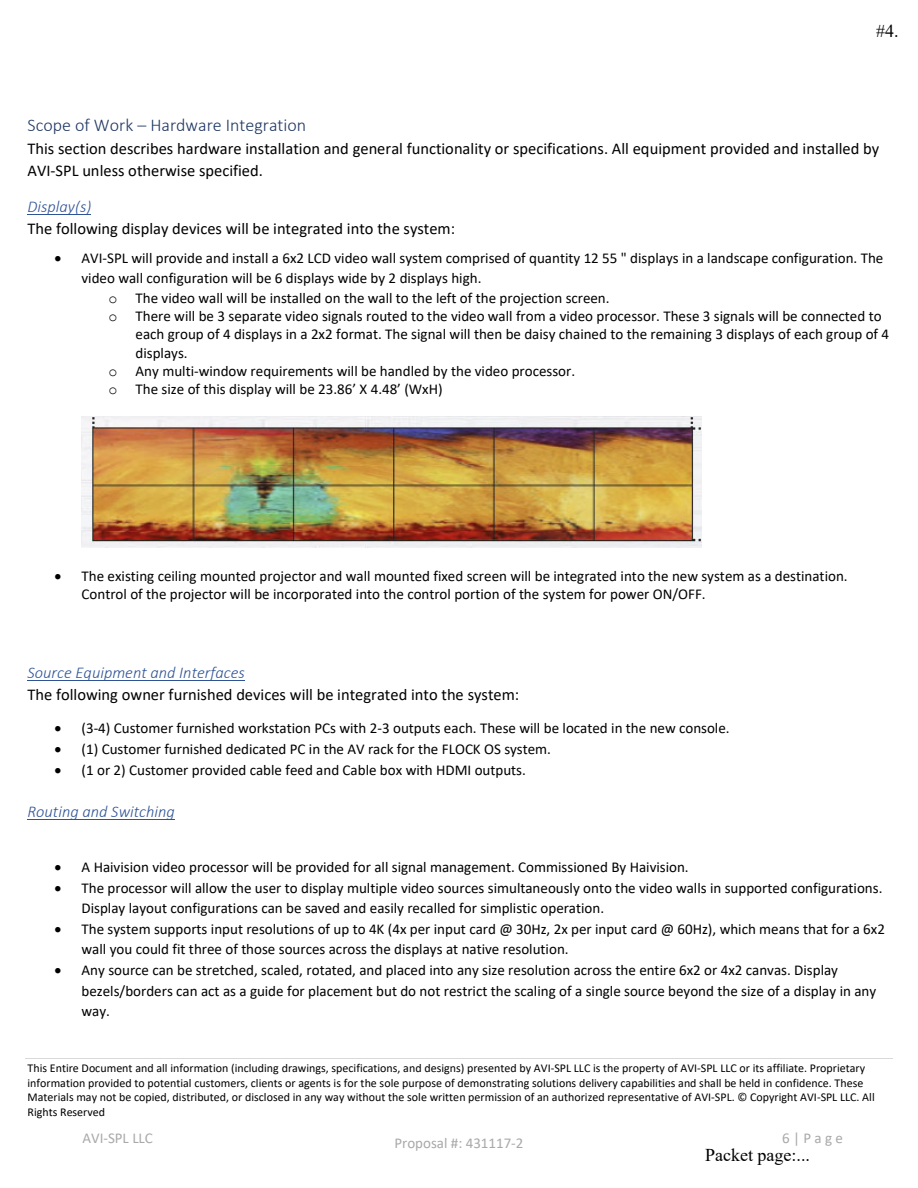
<style>
.page{position:relative;width:918px;height:1188px;background:#fff}
.page>*{position:absolute;margin:0;border:0;box-sizing:border-box;transform-origin:0 0}
.t1{font:300 18px "Calibri";color:#1f3763}
.t2{font:18px "Times New Roman";color:#000}
.t3{font:16.5px/21.8px "Calibri";color:#000}
.t4{font:italic 300 16.5px "Calibri";color:#2f5496}
.t5{font:15px/20.1px "Calibri";color:#000}
.t6{font:15px "Calibri";color:#a9a9a9}
.t7{font:12px/14.7px "Calibri";color:#000}
.s1{font-family:"Courier New"}
</style>
<div class="page">
<hr style="left:25px;top:1059px;width:868px;height:1px;background:#d9d9d9">
<hr style="left:28px;top:214px;width:63px;height:1px;background:#2f5496">
<hr style="left:28px;top:680px;width:217px;height:1px;background:#2f5496">
<hr style="left:28px;top:820px;width:147px;height:1px;background:#2f5496">
<img style="left:82px;top:417px;width:619px;height:130px">
<p class="t2" style="left:876px;top:19px;width:24px">#4.</p>
<p class="t1" style="left:28px;top:118px;width:280px">Scope of Work – Hardware Integration</p>
<p class="t3" style="left:28px;top:139px;width:853px">This section describes hardware installation and general functionality or specifications. All equipment provided and installed by<br>AVI‐SPL unless otherwise specified.</p>
<p class="t4" style="left:28px;top:200px;width:65px">Display(s)</p>
<p class="t3" style="left:28px;top:219px;width:429px">The following display devices will be integrated into the system:</p>
<p class="t5" style="left:55px;top:249px;width:830px">• AVI‐SPL will provide and install a 6x2 LCD video wall system comprised of quantity 12 55 " displays in a landscape configuration. The</p>
<p class="t5" style="left:82px;top:269px;width:401px">video wall configuration will be 6 displays wide by 2 displays high.</p>
<p class="t5" style="left:109px;top:289px;width:503px"><span class="s1">o</span> The video wall will be installed on the wall to the left of the projection screen.</p>
<p class="t5" style="left:109px;top:307px;width:775px"><span class="s1">o</span> There will be 3 separate video signals routed to the video wall from a video processor. These 3 signals will be connected to</p>
<p class="t5" style="left:136px;top:326px;width:755px">each group of 4 displays in a 2x2 format. The signal will then be daisy chained to the remaining 3 displays of each group of 4</p>
<p class="t5" style="left:136px;top:344px;width:54px">displays.</p>
<p class="t5" style="left:109px;top:362px;width:468px"><span class="s1">o</span> Any multi‐window requirements will be handled by the video processor.</p>
<p class="t5" style="left:109px;top:381px;width:336px"><span class="s1">o</span> The size of this display will be 23.86’ X 4.48’ (WxH)</p>
<p class="t5" style="left:82px;top:568px;width:768px;line-height:18.3px;text-indent:-27px">• The existing ceiling mounted projector and wall mounted fixed screen will be integrated into the new system as a destination.<br>Control of the projector will be incorporated into the control portion of the system for power ON/OFF.</p>
<p class="t4" style="left:28px;top:666px;width:219px">Source Equipment and Interfaces</p>
<p class="t3" style="left:28px;top:685px;width:493px">The following owner furnished devices will be integrated into the system:</p>
<p class="t5" style="left:55px;top:719px;width:677px">• (3‐4) Customer furnished workstation PCs with 2‐3 outputs each. These will be located in the new console.</p>
<p class="t5" style="left:55px;top:740px;width:498px">• (1) Customer furnished dedicated PC in the AV rack for the FLOCK OS system.</p>
<p class="t5" style="left:55px;top:761px;width:473px">• (1 or 2) Customer provided cable feed and Cable box with HDMI outputs.</p>
<p class="t4" style="left:28px;top:805px;width:149px">Routing and Switching</p>
<p class="t5" style="left:55px;top:858px;width:636px">• A Haivision video processor will be provided for all signal management. Commissioned By Haivision.</p>
<p class="t5" style="left:82px;top:879px;width:803px;text-indent:-27px">• The processor will allow the user to display multiple video sources simultaneously onto the video walls in supported configurations.<br>Display layout configurations can be saved and easily recalled for simplistic operation.</p>
<p class="t5" style="left:82px;top:920px;width:805px;text-indent:-27px">• The system supports input resolutions of up to 4K (4x per input card @ 30Hz, 2x per input card @ 60Hz), which means that for a 6x2 wall you could fit three of those sources across the displays at native resolution.</p>
<p class="t5" style="left:82px;top:962px;width:796px;text-indent:-27px">• Any source can be stretched, scaled, rotated, and placed into any size resolution across the entire 6x2 or 4x2 canvas. Display bezels/borders can act as a guide for placement but do not restrict the scaling of a single source beyond the size of a display in any way.</p>
<p class="t7" style="left:28px;top:1062px;width:849px">This Entire Document and all information (including drawings, specifications, and designs) presented by AVI‐SPL LLC is the property of AVI‐SPL LLC or its affiliate. Proprietary information provided to potential customers, clients or agents is for the sole purpose of demonstrating solutions delivery capabilities and shall be held in confidence. These Materials may not be copied, distributed, or disclosed in any way without the sole written permission of an authorized representative of AVI‐SPL. © Copyright AVI‐SPL LLC. All Rights Reserved</p>
<p class="t6" style="left:82px;top:1132px;width:72px">AVI-SPL LLC</p>
<p class="t6" style="left:394px;top:1137px;width:131px">Proposal #: 431117-2</p>
<p class="t6" style="left:782px;top:1132px;width:62px">6 | P a g e</p>
<p class="t2" style="left:705px;top:1142px;width:106px">Packet page:...</p>
</div>
